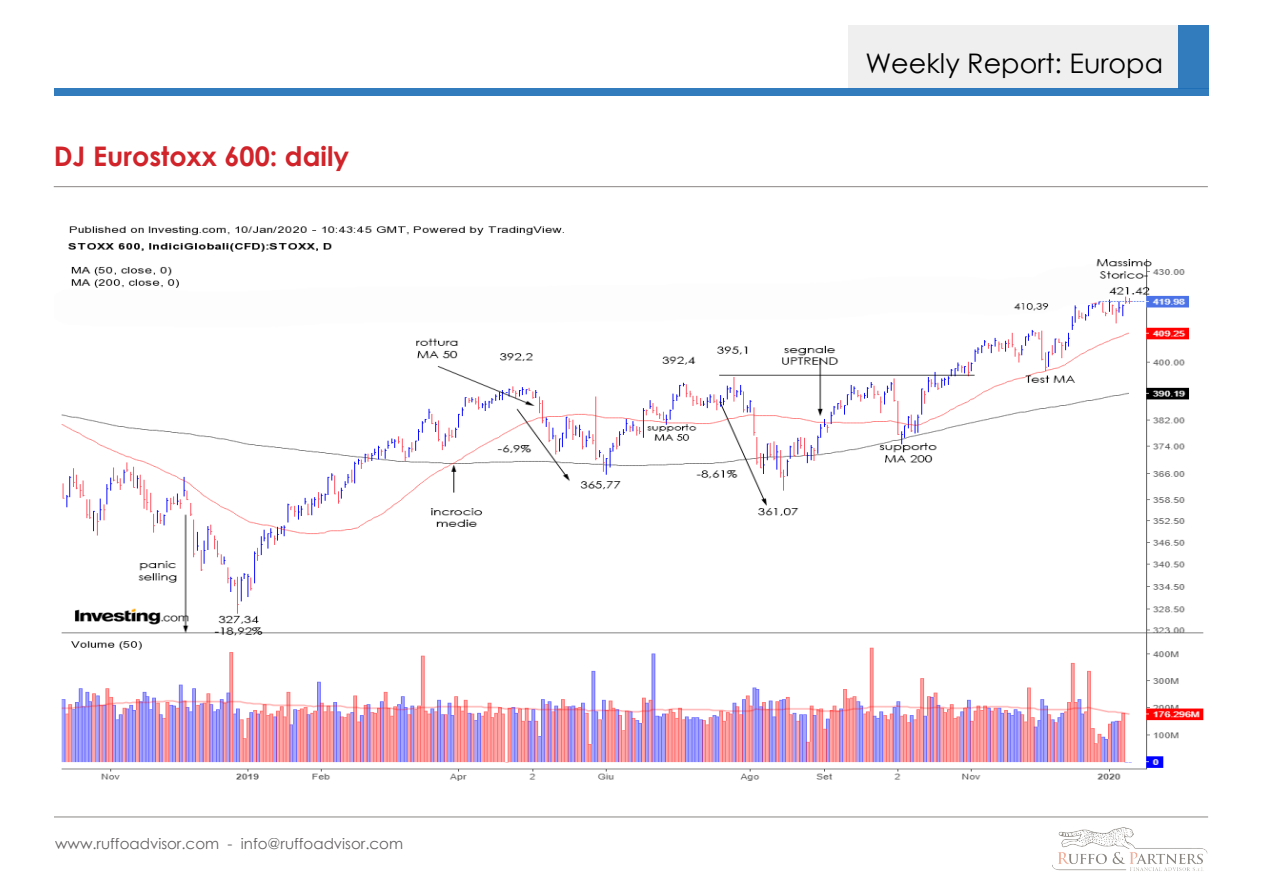
<style>
.page{position:relative;width:1263px;height:893px;background:#fff}
.page>*{position:absolute;margin:0;border:0;box-sizing:border-box;transform-origin:0 0}
.t1{font:700 27px "Century Gothic";color:#d1232a}
.t2{font:27px "Century Gothic";color:#000}
.t3{font:15px "Century Gothic";color:#231f20}
</style>
<div class="page">
<hr style="left:54px;top:186px;width:1154px;height:1px;background:#48403e">
<hr style="left:54px;top:817px;width:1154px;height:1px;background:#48403e">
<img style="left:1052px;top:827px;width:156px;height:44px">
<img style="left:61px;top:226px;width:1143px;height:555px">
<div style="left:848px;top:25px;width:330px;height:64px;background:#efefef"></div>
<div style="left:55px;top:89px;width:1154px;height:7px;background:#327bbd"></div>
<div style="left:1178px;top:25px;width:31px;height:64px;background:#327bbd"></div>
<p class="t1" style="left:54px;top:136px;width:297px">DJ Eurostoxx 600: daily</p>
<p class="t3" style="left:55px;top:833px;width:350px">www.ruffoadvisor.com - info@ruffoadvisor.com</p>
<p class="t2" style="left:865px;top:45px;width:299px">Weekly Report: Europa</p>
</div>
